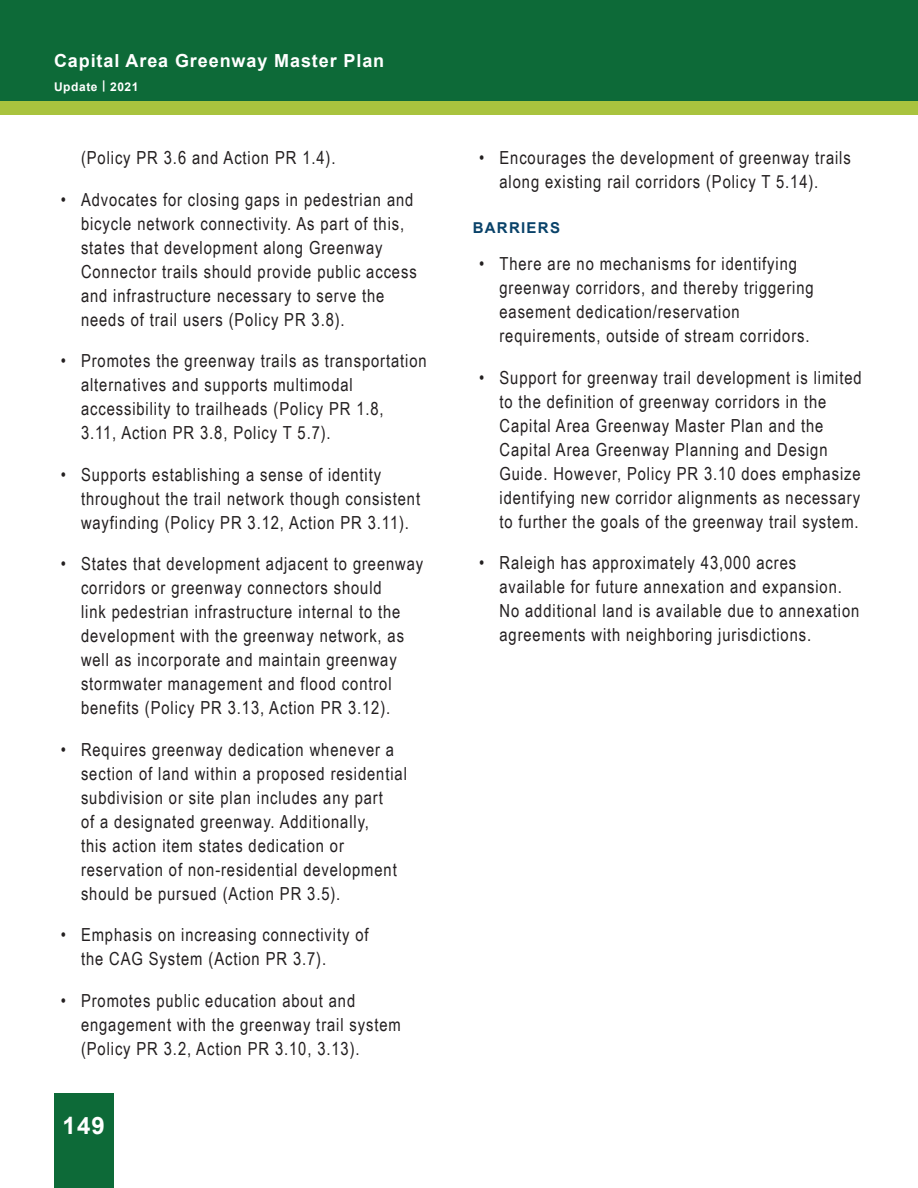
<style>
.page{position:relative;width:918px;height:1188px;background:#fff}
.page>*{position:absolute;margin:0;border:0;box-sizing:border-box;transform-origin:0 0}
.t1{font:700 24px "Arial";color:#fff}
.t2{font:18px/24px "Arial Narrow";letter-spacing:.05em;color:#231f20}
.t3{font:700 18px "Arial";letter-spacing:.05em;color:#fff}
.t4{font:700 15px "Arial";letter-spacing:.085em;color:#094269}
.t5{font:700 12px "Arial";letter-spacing:.05em;color:#fff}
</style>
<div class="page">
<div style="left:0;top:0;width:918px;height:102px;background:#0d6a38"></div>
<div style="left:0;top:102px;width:918px;height:13px;background:#a9c33e"></div>
<div style="left:54px;top:1094px;width:59px;height:94px;background:#0d6a38"></div>
<p class="t3" style="left:54px;top:48px;width:332px">Capital Area Greenway Master Plan</p>
<p class="t5" style="left:54px;top:78px;width:86px">Update | 2021</p>
<p class="t2" style="left:81px;top:145px;width:256px">(Policy PR 3.6 and Action PR 1.4).</p>
<p class="t2" style="left:81px;top:187px;width:337px;text-indent:-20px">• Advocates for closing gaps in pedestrian and bicycle network connectivity. As part of this, states that development along Greenway Connector trails should provide public access and infrastructure necessary to serve the needs of trail users (Policy PR 3.8).</p>
<p class="t2" style="left:81px;top:348px;width:347px;text-indent:-20px">• Promotes the greenway trails as transportation alternatives and supports multimodal accessibility to trailheads (Policy PR 1.8,<br>3.11, Action PR 3.8, Policy T 5.7).</p>
<p class="t2" style="left:81px;top:462px;width:341px;text-indent:-20px">• Supports establishing a sense of identity throughout the trail network though consistent wayfinding (Policy PR 3.12, Action PR 3.11).</p>
<p class="t2" style="left:81px;top:551px;width:344px;text-indent:-20px">• States that development adjacent to greenway corridors or greenway connectors should<br>link pedestrian infrastructure internal to the development with the greenway network, as well as incorporate and maintain greenway stormwater management and flood control benefits (Policy PR 3.13, Action PR 3.12).</p>
<p class="t2" style="left:81px;top:737px;width:327px;text-indent:-20px">• Requires greenway dedication whenever a section of land within a proposed residential subdivision or site plan includes any part<br>of a designated greenway. Additionally,<br>this action item states dedication or reservation of non-residential development should be pursued (Action PR 3.5).</p>
<p class="t2" style="left:81px;top:922px;width:289px;text-indent:-20px">• Emphasis on increasing connectivity of the CAG System (Action PR 3.7).</p>
<p class="t2" style="left:81px;top:988px;width:321px;text-indent:-20px">• Promotes public education about and engagement with the greenway trail system (Policy PR 3.2, Action PR 3.10, 3.13).</p>
<h1 class="t1" style="left:62px;top:1109px;width:44px">149</h1>
<p class="t2" style="left:500px;top:145px;width:353px;text-indent:-20px">• Encourages the development of greenway trails along existing rail corridors (Policy T 5.14).</p>
<p class="t4" style="left:473px;top:217px;width:89px">BARRIERS</p>
<p class="t2" style="left:500px;top:251px;width:316px;text-indent:-20px">• There are no mechanisms for identifying greenway corridors, and thereby triggering easement dedication/reservation requirements, outside of stream corridors.</p>
<p class="t2" style="left:500px;top:365px;width:364px;text-indent:-20px">• Support for greenway trail development is limited to the definition of greenway corridors in the Capital Area Greenway Master Plan and the Capital Area Greenway Planning and Design Guide. However, Policy PR 3.10 does emphasize identifying new corridor alignments as necessary to further the goals of the greenway trail system.</p>
<p class="t2" style="left:500px;top:550px;width:361px;text-indent:-20px">• Raleigh has approximately 43,000 acres available for future annexation and expansion.<br>No additional land is available due to annexation agreements with neighboring jurisdictions.</p>
</div>
